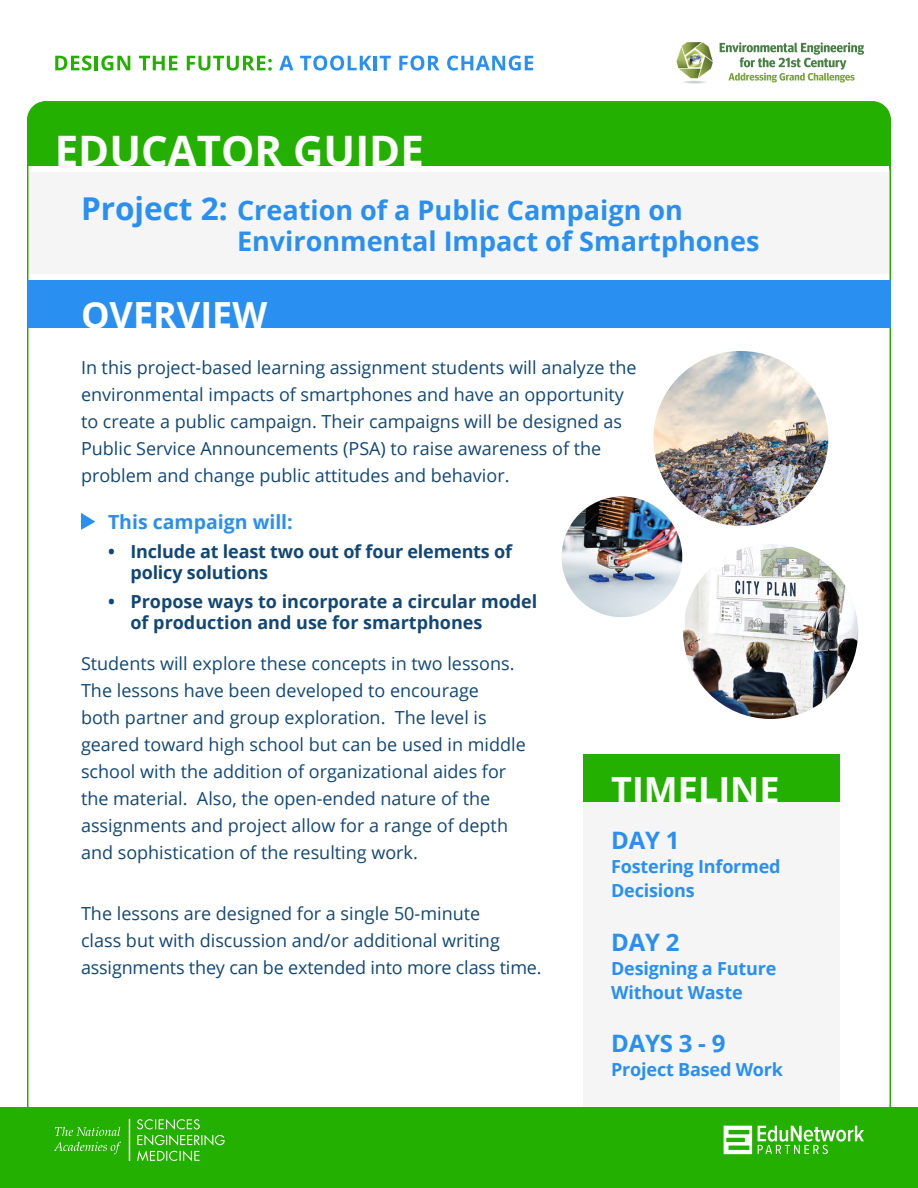
<style>
.page{position:relative;width:918px;height:1188px;background:#fff}
.page>*{position:absolute;margin:0;border:0;box-sizing:border-box;transform-origin:0 0}
.t1{font:700 42px "Open Sans";color:#fff}
.t2{font:700 36px "Open Sans";color:#fff}
.t3{font:700 27px/31.5px "Open Sans";color:#298ff0}
.t4{font:700 24px "Open Sans";letter-spacing:-.01em;color:#298ff0}
.t5{font:700 19.5px "Open Sans";color:#298ff0}
.t6{font:18px/27px "Open Sans";color:#124775}
.t7{font:700 18px/21.8px "Open Sans";color:#124775}
.t8{font:700 18px/24px "Open Sans";letter-spacing:-.01em;color:#298ff0}
.s1{font-size:31.5px}
</style>
<div class="page">
<svg style="left:676px;top:42px;width:37px;height:36px"></svg>
<img style="left:686px;top:49px;width:18px;height:18px">
<svg style="left:720px;top:42px;width:144px;height:41px"></svg>
<svg style="left:55px;top:56px;width:37px;height:15px"></svg>
<hr style="left:95px;top:56px;width:3px;height:14px;background:#24b000">
<svg style="left:101px;top:56px;width:29px;height:15px"></svg>
<svg style="left:139px;top:56px;width:38px;height:14px"></svg>
<svg style="left:187px;top:56px;width:85px;height:15px"></svg>
<svg style="left:279px;top:56px;width:14px;height:14px"></svg>
<svg style="left:300px;top:55px;width:71px;height:16px"></svg>
<hr style="left:374px;top:56px;width:3px;height:14px;background:#298ff0">
<svg style="left:380px;top:56px;width:11px;height:14px"></svg>
<svg style="left:399px;top:55px;width:41px;height:16px"></svg>
<svg style="left:447px;top:56px;width:86px;height:15px"></svg>
<div style="left:28px;top:101px;width:862px;height:81px;background:#24b000;border-radius:18px"></div>
<div style="left:28px;top:166px;width:861px;height:23px;background:#fff"></div>
<div style="left:28px;top:173px;width:862px;height:101px;background:#f5f5f5"></div>
<div style="left:27px;top:280px;width:864px;height:47px;background:#298ff0"></div>
<div style="left:583px;top:797px;width:257px;height:359px;background:#f5f5f5"></div>
<div style="left:583px;top:755px;width:257px;height:47px;background:#24b000"></div>
<div style="left:0;top:1107px;width:918px;height:81px;background:#24b000"></div>
<svg style="left:758px;top:1126px;width:106px;height:28px"></svg>
<svg style="left:724px;top:1126px;width:28px;height:28px"></svg>
<svg style="left:54px;top:1142px;width:67px;height:12px"></svg>
<svg style="left:55px;top:1127px;width:65px;height:9px"></svg>
<svg style="left:137px;top:1119px;width:88px;height:42px"></svg>
<hr style="left:129px;top:1119px;width:1px;height:42px;background:#fff">
<img style="left:562px;top:496px;width:120px;height:121px;border-radius:60px">
<img style="left:683px;top:544px;width:175px;height:175px;border-radius:87px">
<img style="left:653px;top:351px;width:175px;height:175px;border-radius:87px">
<svg style="left:81px;top:513px;width:14px;height:17px"></svg>
<h1 class="t1" style="left:55px;top:121px;width:371px">EDUCATOR GUIDE</h1>
<h3 class="t3" style="left:237px;top:194px;width:524px;text-indent:-156px"><span class="s1">Project 2:</span> Creation of a Public Campaign on<br>Environmental Impact of Smartphones</h3>
<h2 class="t2" style="left:81px;top:289px;width:188px">OVERVIEW</h2>
<p class="t6" style="left:81px;top:354px;width:557px">In this project-based learning assignment students will analyze the environmental impacts of smartphones and have an opportunity to create a public campaign. Their campaigns will be designed as Public Service Announcements (PSA) to raise awareness of the problem and change public attitudes and behavior.</p>
<p class="t5" style="left:108px;top:508px;width:186px">This campaign will:</p>
<p class="t7" style="left:130px;top:540px;width:383px;text-indent:-22px">• Include at least two out of four elements of policy solutions</p>
<p class="t7" style="left:130px;top:590px;width:408px;text-indent:-22px">• Propose ways to incorporate a circular model of production and use for smartphones</p>
<p class="t6" style="left:81px;top:649px;width:446px">Students will explore these concepts in two lessons.<br>The lessons have been developed to encourage<br>both partner and group exploration. The level is geared toward high school but can be used in middle school with the addition of organizational aides for the material. Also, the open-ended nature of the assignments and project allow for a range of depth and sophistication of the resulting work.</p>
<p class="t6" style="left:81px;top:899px;width:462px">The lessons are designed for a single 50-minute<br>class but with discussion and/or additional writing assignments they can be extended into more class time.</p>
<h2 class="t2" style="left:611px;top:764px;width:170px">TIMELINE</h2>
<h3 class="t4" style="left:611px;top:823px;width:70px">DAY 1</h3>
<p class="t8" style="left:611px;top:854px;width:171px">Fostering Informed<br>Decisions</p>
<h3 class="t4" style="left:611px;top:925px;width:70px">DAY 2</h3>
<p class="t8" style="left:611px;top:956px;width:167px">Designing a Future<br>Without Waste</p>
<h3 class="t4" style="left:611px;top:1027px;width:116px">DAYS 3 - 9</h3>
<p class="t8" style="left:611px;top:1057px;width:173px">Project Based Work</p>
</div>
